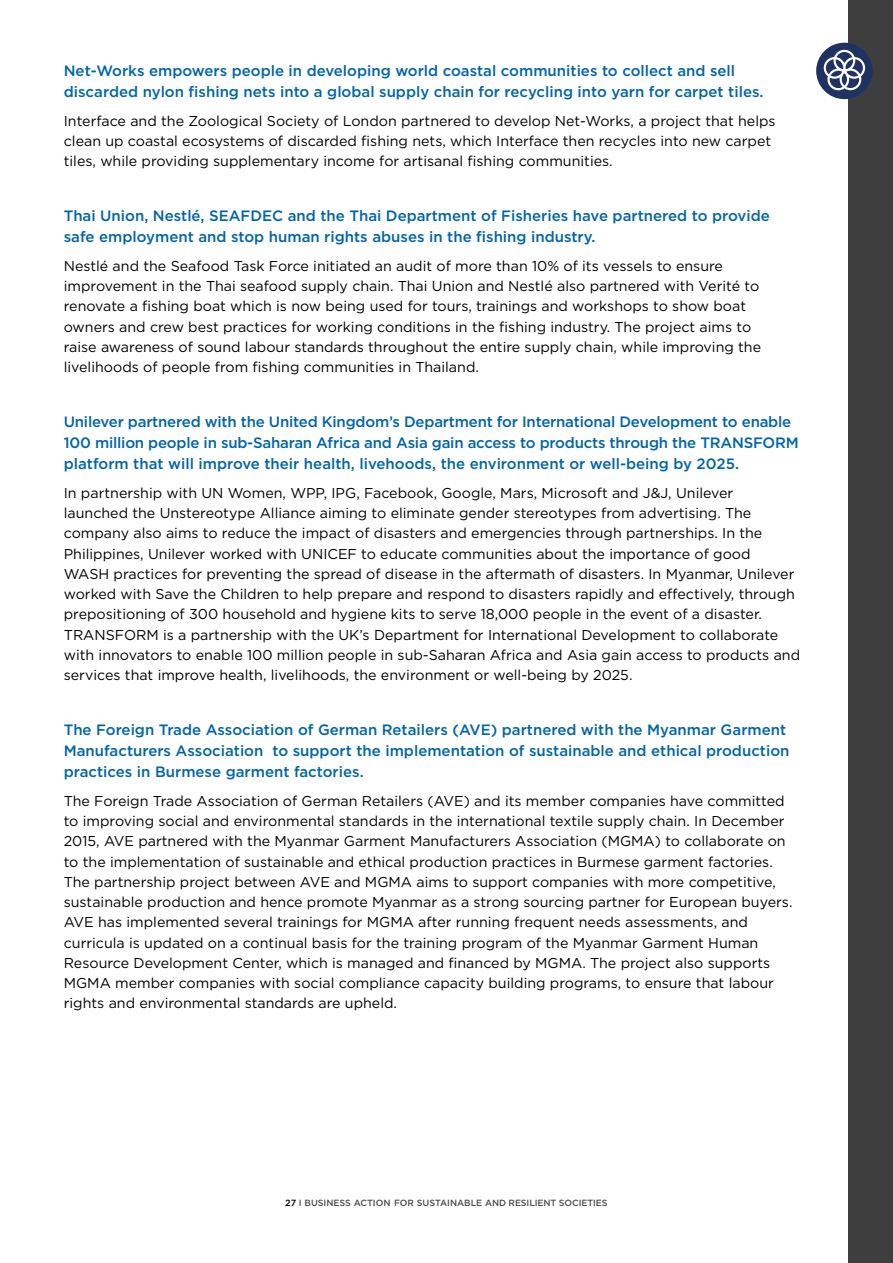
<style>
.page{position:relative;width:893px;height:1263px;background:#fff}
.page>*{position:absolute;margin:0;border:0;box-sizing:border-box;transform-origin:0 0}
.t1{font:500 15px/21px "Gotham";color:#0064a8}
.t2{font:14.25px/20.2px "Gotham";color:#000}
.t3{font:500 9px "Gotham";letter-spacing:-.01em;color:#4d4b4d}
.s1{color:#000}
</style>
<div class="page">
<div style="left:848px;top:0;width:45px;height:1263px;background:#3e3e3f"></div>
<div style="left:816px;top:43px;width:57px;height:56px;background:#1f3262;border-radius:28px"></div>
<svg style="left:824px;top:50px;width:41px;height:40px"></svg>
<p class="t1" style="left:64px;top:60px;width:701px">Net-Works empowers people in developing world coastal communities to collect and sell discarded nylon fishing nets into a global supply chain for recycling into yarn for carpet tiles.</p>
<p class="t2" style="left:64px;top:110px;width:713px">Interface and the Zoological Society of London partnered to develop Net-Works, a project that helps clean up coastal ecosystems of discarded fishing nets, which Interface then recycles into new carpet tiles, while providing supplementary income for artisanal fishing communities.</p>
<p class="t1" style="left:64px;top:205px;width:707px">Thai Union, Nestlé, SEAFDEC and the Thai Department of Fisheries have partnered to provide safe employment and stop human rights abuses in the fishing industry.</p>
<p class="t2" style="left:64px;top:255px;width:699px">Nestlé and the Seafood Task Force initiated an audit of more than 10% of its vessels to ensure improvement in the Thai seafood supply chain. Thai Union and Nestlé also partnered with Verité to renovate a fishing boat which is now being used for tours, trainings and workshops to show boat owners and crew best practices for working conditions in the fishing industry. The project aims to raise awareness of sound labour standards throughout the entire supply chain, while improving the livelihoods of people from fishing communities in Thailand.</p>
<p class="t1" style="left:64px;top:411px;width:736px">Unilever partnered with the United Kingdom’s Department for International Development to enable<br>100 million people in sub-Saharan Africa and Asia gain access to products through the TRANSFORM platform that will improve their health, livehoods, the environment or well-being by 2025.</p>
<p class="t2" style="left:64px;top:482px;width:738px">In partnership with UN Women, WPP, IPG, Facebook, Google, Mars, Microsoft and J&amp;J, Unilever launched the Unstereotype Alliance aiming to eliminate gender stereotypes from advertising. The company also aims to reduce the impact of disasters and emergencies through partnerships. In the Philippines, Unilever worked with UNICEF to educate communities about the importance of good<br>WASH practices for preventing the spread of disease in the aftermath of disasters. In Myanmar, Unilever worked with Save the Children to help prepare and respond to disasters rapidly and effectively, through prepositioning of 300 household and hygiene kits to serve 18,000 people in the event of a disaster.<br>TRANSFORM is a partnership with the UK’s Department for International Development to collaborate with innovators to enable 100 million people in sub-Saharan Africa and Asia gain access to products and services that improve health, livelihoods, the environment or well-being by 2025.</p>
<p class="t1" style="left:64px;top:719px;width:727px">The Foreign Trade Association of German Retailers (AVE) partnered with the Myanmar Garment<br>Manufacturers Association to support the implementation of sustainable and ethical production practices in Burmese garment factories.</p>
<p class="t2" style="left:64px;top:790px;width:730px">The Foreign Trade Association of German Retailers (AVE) and its member companies have committed to improving social and environmental standards in the international textile supply chain. In December 2015, AVE partnered with the Myanmar Garment Manufacturers Association (MGMA) to collaborate on to the implementation of sustainable and ethical production practices in Burmese garment factories.<br>The partnership project between AVE and MGMA aims to support companies with more competitive, sustainable production and hence promote Myanmar as a strong sourcing partner for European buyers.<br>AVE has implemented several trainings for MGMA after running frequent needs assessments, and curricula is updated on a continual basis for the training program of the Myanmar Garment Human Resource Development Center, which is managed and financed by MGMA. The project also supports MGMA member companies with social compliance capacity building programs, to ensure that labour rights and environmental standards are upheld.</p>
<p class="t3" style="left:285px;top:1197px;width:324px"><span class="s1">27</span> I BUSINESS ACTION FOR SUSTAINABLE AND RESILIENT SOCIETIES</p>
</div>
